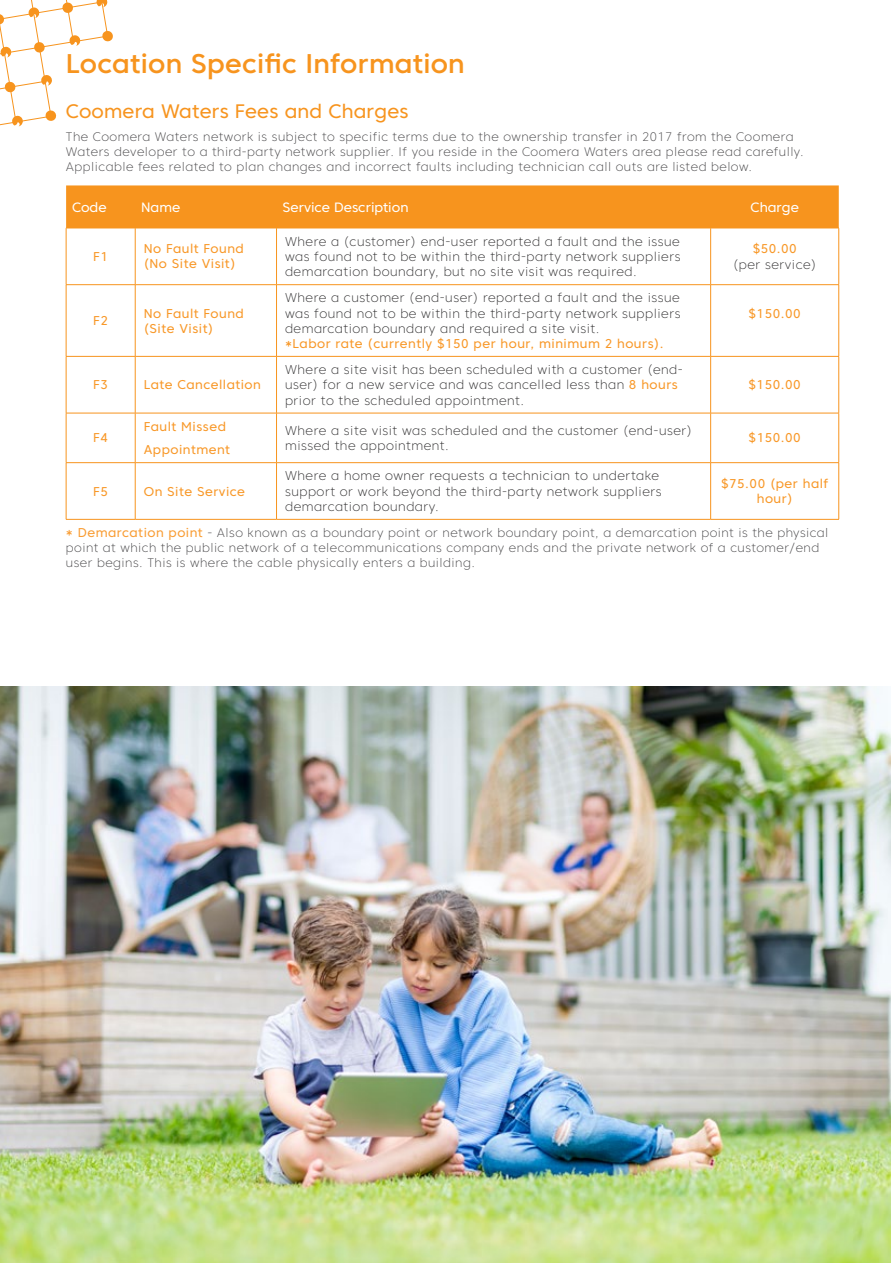
<style>
.page{position:relative;width:893px;height:1263px;background:#fff}
.page>*{position:absolute;margin:0;border:0;box-sizing:border-box;transform-origin:0 0}
.t1{font:500 27px "Core Sans C 55";letter-spacing:.01em;color:#f7941e}
.t2{font:19.5px "Core Sans C 45";letter-spacing:.01em;color:#f7941e}
.t3{font:13.5px "Core Sans C 45";color:#fff}
.t4{font:200 12.75px/15.3px "Core Sans C 25";letter-spacing:.04em;color:#292829}
.t5{font:12.75px/15px "Core Sans C 45";letter-spacing:.04em;color:#f89828}
.t6{font:200 12.3px/14.9px "Core Sans C 25";letter-spacing:.04em;color:#414042}
.s1{font-family:"Core Sans C 45";font-weight:400;color:#f89828}
.s2{font-family:"Core Sans C 45";font-weight:400;font-size:12.75px;color:#f99d34}
</style>
<div class="page">
<svg style="left:0;top:0;width:113px;height:127px"></svg>
<img style="left:0;top:687px;width:890px;height:576px">
<div style="left:66px;top:185px;width:773px;height:43px;background:#f7941e"></div>
<hr style="left:135px;top:228px;width:1px;height:56px;background:#f7941e">
<hr style="left:276px;top:228px;width:1px;height:56px;background:#f7941e">
<hr style="left:710px;top:228px;width:1px;height:56px;background:#f7941e">
<hr style="left:838px;top:228px;width:1px;height:56px;background:#f7941e">
<hr style="left:66px;top:284px;width:69px;height:1px;background:#f7941e">
<hr style="left:135px;top:284px;width:142px;height:1px;background:#f7941e">
<hr style="left:135px;top:285px;width:1px;height:71px;background:#f7941e">
<hr style="left:277px;top:284px;width:434px;height:1px;background:#f7941e">
<hr style="left:276px;top:285px;width:1px;height:71px;background:#f7941e">
<hr style="left:711px;top:284px;width:128px;height:1px;background:#f7941e">
<hr style="left:710px;top:285px;width:1px;height:71px;background:#f7941e">
<hr style="left:838px;top:285px;width:1px;height:71px;background:#f7941e">
<hr style="left:66px;top:356px;width:69px;height:1px;background:#f7941e">
<hr style="left:135px;top:356px;width:142px;height:1px;background:#f7941e">
<hr style="left:135px;top:357px;width:1px;height:56px;background:#f7941e">
<hr style="left:277px;top:356px;width:434px;height:1px;background:#f7941e">
<hr style="left:276px;top:357px;width:1px;height:56px;background:#f7941e">
<hr style="left:711px;top:356px;width:128px;height:1px;background:#f7941e">
<hr style="left:710px;top:357px;width:1px;height:56px;background:#f7941e">
<hr style="left:838px;top:357px;width:1px;height:56px;background:#f7941e">
<hr style="left:66px;top:413px;width:69px;height:1px;background:#f7941e">
<hr style="left:135px;top:413px;width:142px;height:1px;background:#f7941e">
<hr style="left:135px;top:413px;width:1px;height:49px;background:#f7941e">
<hr style="left:277px;top:413px;width:434px;height:1px;background:#f7941e">
<hr style="left:276px;top:413px;width:1px;height:49px;background:#f7941e">
<hr style="left:711px;top:413px;width:128px;height:1px;background:#f7941e">
<hr style="left:710px;top:413px;width:1px;height:49px;background:#f7941e">
<hr style="left:838px;top:413px;width:1px;height:49px;background:#f7941e">
<hr style="left:66px;top:462px;width:69px;height:1px;background:#f7941e">
<hr style="left:135px;top:462px;width:142px;height:1px;background:#f7941e">
<hr style="left:135px;top:463px;width:1px;height:56px;background:#f7941e">
<hr style="left:277px;top:462px;width:434px;height:1px;background:#f7941e">
<hr style="left:276px;top:463px;width:1px;height:56px;background:#f7941e">
<hr style="left:711px;top:462px;width:128px;height:1px;background:#f7941e">
<hr style="left:710px;top:463px;width:1px;height:56px;background:#f7941e">
<hr style="left:838px;top:463px;width:1px;height:56px;background:#f7941e">
<hr style="left:66px;top:519px;width:69px;height:1px;background:#f7941e">
<hr style="left:135px;top:519px;width:142px;height:1px;background:#f7941e">
<hr style="left:277px;top:519px;width:434px;height:1px;background:#f7941e">
<hr style="left:711px;top:519px;width:128px;height:1px;background:#f7941e">
<hr style="left:66px;top:228px;width:69px;height:1px;background:#f7941e">
<hr style="left:66px;top:228px;width:1px;height:56px;background:#f7941e">
<hr style="left:135px;top:228px;width:142px;height:1px;background:#f7941e">
<hr style="left:277px;top:228px;width:434px;height:1px;background:#f7941e">
<hr style="left:711px;top:228px;width:128px;height:1px;background:#f7941e">
<hr style="left:66px;top:285px;width:1px;height:71px;background:#f7941e">
<hr style="left:66px;top:357px;width:1px;height:56px;background:#f7941e">
<hr style="left:66px;top:413px;width:1px;height:49px;background:#f7941e">
<hr style="left:66px;top:463px;width:1px;height:56px;background:#f7941e">
<h1 class="t1" style="left:66px;top:47px;width:400px">Location Specific Information</h1>
<h2 class="t2" style="left:66px;top:99px;width:344px">Coomera Waters Fees and Charges</h2>
<p class="t6" style="left:66px;top:129px;width:739px">The Coomera Waters network is subject to specific terms due to the ownership transfer in 2017 from the Coomera<br>Waters developer to a third-party network supplier. If you reside in the Coomera Waters area please read carefully.<br>Applicable fees related to plan changes and incorrect faults including technician call outs are listed below.</p>
<p class="t3" style="left:72px;top:198px;width:36px">Code</p>
<p class="t3" style="left:141px;top:198px;width:41px">Name</p>
<p class="t3" style="left:283px;top:198px;width:127px">Service Description</p>
<p class="t3" style="left:750px;top:198px;width:50px">Charge</p>
<p class="t5" style="left:93px;top:249px;width:16px">F1</p>
<p class="t5" style="left:144px;top:241px;width:102px">No Fault Found (No Site Visit)</p>
<p class="t4" style="left:285px;top:233px;width:397px;text-align:justify">Where a (customer) end-user reported a fault and the issue was found not to be within the third-party network suppliers demarcation boundary, but no site visit was required.</p>
<p class="t5" style="left:753px;top:241px;width:46px">$50.00</p>
<p class="t4" style="left:733px;top:256px;width:85px">(per service)</p>
<p class="t5" style="left:93px;top:313px;width:16px">F2</p>
<p class="t5" style="left:144px;top:305px;width:102px">No Fault Found (Site Visit)</p>
<p class="t5" style="left:93px;top:377px;width:16px">F3</p>
<p class="t5" style="left:144px;top:377px;width:119px">Late Cancellation</p>
<p class="t4" style="left:285px;top:290px;width:397px;text-align:justify">Where a customer (end-user) reported a fault and the issue was found not to be within the third-party network suppliers demarcation boundary and required a site visit.</p>
<p class="t5" style="left:285px;top:336px;width:380px">*Labor rate (currently $150 per hour, minimum 2 hours).</p>
<p class="t4" style="left:285px;top:362px;width:399px">Where a site visit has been scheduled with a customer (end&shy;user) for a new service and was cancelled less than <span class="s1">8 hours </span>prior to the scheduled appointment.</p>
<p class="t5" style="left:749px;top:305px;width:54px">$150.00</p>
<p class="t5" style="left:749px;top:377px;width:54px">$150.00</p>
<p class="t5" style="left:93px;top:430px;width:16px">F4</p>
<p class="t5" style="left:144px;top:414px;width:88px;line-height:23.5px">Fault Missed<br>Appointment</p>
<p class="t4" style="left:285px;top:422px;width:408px">Where a site visit was scheduled and the customer (end-user) missed the appointment.</p>
<p class="t5" style="left:749px;top:430px;width:54px">$150.00</p>
<p class="t4" style="left:285px;top:468px;width:378px">Where a home owner requests a technician to undertake support or work beyond the third-party network suppliers demarcation boundary.</p>
<p class="t5" style="left:721px;top:476px;width:109px;text-align:center">$75.00 (per half hour)</p>
<p class="t6" style="left:66px;top:525px;width:764px"><span class="s2">* Demarcation point</span> - Also known as a boundary point or network boundary point, a demarcation point is the physical point at which the public network of a telecommunications company ends and the private network of a customer/end user begins. This is where the cable physically enters a building.</p>
<p class="t5" style="left:93px;top:483px;width:16px">F5</p>
<p class="t5" style="left:144px;top:483px;width:103px">On Site Service</p>
</div>
